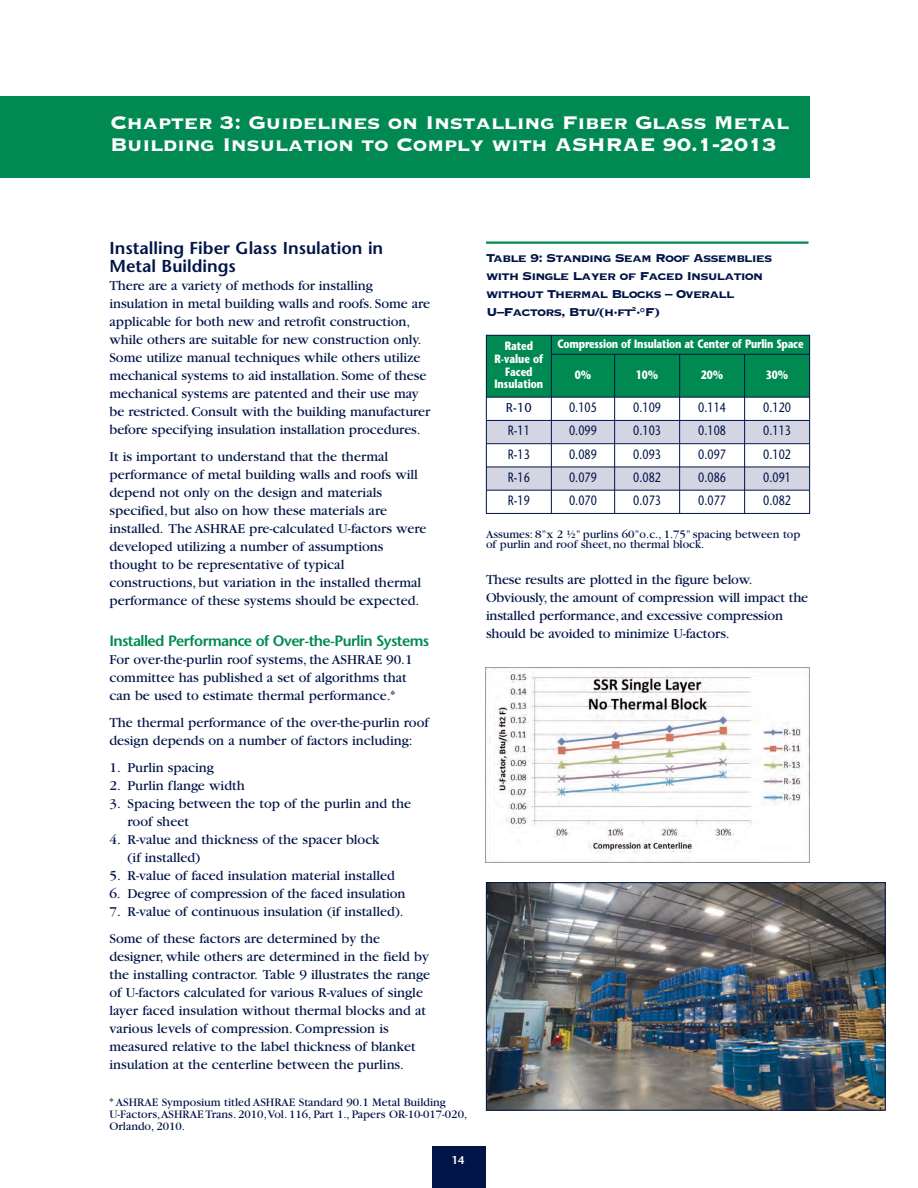
<style>
.page{position:relative;width:918px;height:1188px;background:#fff}
.page>*{position:absolute;margin:0;border:0;box-sizing:border-box;transform-origin:0 0}
.t1{font:24px/22.5px "Copperplate Thirty Three BC";letter-spacing:-.02em;color:#fff}
.t2{font:600 17.25px/18px "Stone Sans";color:#001447}
.t3{font:15px/18px "Copperplate Thirty Three BC";letter-spacing:-.06em;color:#001447}
.t4{font:600 15px "Stone Sans";letter-spacing:-.04em;color:#008a52}
.t5{font:14.25px/18px "Garamond";color:#001447}
.t6{font:13.5px "Stone Sans";color:#001447;scale:.8 1}
.t7{font:12.75px "Stone Sans";color:#001447}
.t8{font:12px/12px "Garamond";color:#001447}
.t9{font:700 12px "Stone Sans";letter-spacing:-.02em;color:#fff;scale:.8 1}
.t10{font:700 12px/12.8px "Stone Sans";color:#fff;text-align:center;scale:.8 1}
.t11{font:600 11.25px "Stone Sans";color:#fff}
</style>
<div class="page">
<div style="left:432px;top:1146px;width:54px;height:42px;background:#001447"></div>
<hr style="left:486px;top:242px;width:322px;height:2px;background:#008a52">
<div style="left:1px;top:96px;width:808px;height:81px;background:#008a52"></div>
<img style="left:488px;top:884px;width:396px;height:225px">
<div style="left:486px;top:882px;width:400px;height:229px;border:1px solid #001447"></div>
<div style="left:486px;top:335px;width:65px;height:62px;background:#008a52"></div>
<div style="left:551px;top:335px;width:259px;height:19px;background:#008a52"></div>
<div style="left:551px;top:354px;width:64px;height:43px;background:#008a52"></div>
<div style="left:615px;top:354px;width:65px;height:43px;background:#008a52"></div>
<div style="left:680px;top:354px;width:65px;height:43px;background:#008a52"></div>
<div style="left:745px;top:354px;width:65px;height:43px;background:#008a52"></div>
<div style="left:486px;top:420px;width:65px;height:24px;background:#d3d5e2"></div>
<div style="left:551px;top:420px;width:64px;height:24px;background:#d3d5e2"></div>
<div style="left:615px;top:420px;width:65px;height:24px;background:#d3d5e2"></div>
<div style="left:680px;top:420px;width:65px;height:24px;background:#d3d5e2"></div>
<div style="left:745px;top:420px;width:65px;height:24px;background:#d3d5e2"></div>
<div style="left:486px;top:467px;width:65px;height:23px;background:#d3d5e2"></div>
<div style="left:551px;top:467px;width:64px;height:23px;background:#d3d5e2"></div>
<div style="left:615px;top:467px;width:65px;height:23px;background:#d3d5e2"></div>
<div style="left:680px;top:467px;width:65px;height:23px;background:#d3d5e2"></div>
<div style="left:745px;top:467px;width:65px;height:23px;background:#d3d5e2"></div>
<hr style="left:486px;top:335px;width:1px;height:179px;background:#001447">
<hr style="left:551px;top:335px;width:1px;height:179px;background:#001447">
<hr style="left:614px;top:354px;width:1px;height:160px;background:#001447">
<hr style="left:679px;top:354px;width:1px;height:160px;background:#001447">
<hr style="left:744px;top:354px;width:1px;height:160px;background:#001447">
<hr style="left:809px;top:335px;width:1px;height:179px;background:#001447">
<hr style="left:486px;top:335px;width:324px;height:1px;background:#001447">
<hr style="left:551px;top:354px;width:259px;height:1px;background:#001447">
<hr style="left:486px;top:397px;width:324px;height:1px;background:#001447">
<hr style="left:486px;top:420px;width:324px;height:1px;background:#001447">
<hr style="left:486px;top:443px;width:324px;height:1px;background:#001447">
<hr style="left:486px;top:467px;width:324px;height:1px;background:#001447">
<hr style="left:486px;top:490px;width:324px;height:1px;background:#001447">
<hr style="left:486px;top:513px;width:324px;height:1px;background:#001447">
<img style="left:486px;top:668px;width:324px;height:194px">
<h1 class="t1" style="left:110px;top:109px;width:681px">Chapter 3: Guidelines on Installing Fiber Glass Metal<br>Building Insulation to Comply with ASHRAE 90.1-2013</h1>
<p class="t2" style="left:110px;top:241px;width:275px">Installing Fiber Glass Insulation in<br>Metal Buildings</p>
<p class="t5" style="left:110px;top:278px;width:322px">There are a variety of methods for installing insulation in metal building walls and roofs. Some are applicable for both new and retrofit construction, while others are suitable for new construction only.<br>Some utilize manual techniques while others utilize mechanical systems to aid installation. Some of these mechanical systems are patented and their use may be restricted. Consult with the building manufacturer before specifying insulation installation procedures.</p>
<p class="t5" style="left:110px;top:449px;width:319px">It is important to understand that the thermal performance of metal building walls and roofs will depend not only on the design and materials specified, but also on how these materials are installed. The ASHRAE pre-calculated U-factors were developed utilizing a number of assumptions thought to be representative of typical constructions, but variation in the installed thermal performance of these systems should be expected.</p>
<p class="t4" style="left:110px;top:635px;width:321px">Installed Performance of Over-the-Purlin Systems</p>
<p class="t5" style="left:110px;top:652px;width:305px">For over-the-purlin roof systems, the ASHRAE 90.1 committee has published a set of algorithms that can be used to estimate thermal performance.*</p>
<p class="t5" style="left:110px;top:715px;width:321px">The thermal performance of the over-the-purlin roof design depends on a number of factors including:</p>
<p class="t5" style="left:110px;top:760px;width:106px">1. Purlin spacing</p>
<p class="t5" style="left:110px;top:778px;width:137px">2. Purlin flange width</p>
<p class="t5" style="left:127px;top:796px;width:285px;text-indent:-18px">3. Spacing between the top of the purlin and the roof sheet</p>
<p class="t5" style="left:127px;top:831px;width:254px;text-indent:-18px">4. R-value and thickness of the spacer block (if installed)</p>
<p class="t5" style="left:110px;top:867px;width:287px">5. R-value of faced insulation material installed</p>
<p class="t5" style="left:110px;top:885px;width:298px">6. Degree of compression of the faced insulation</p>
<p class="t5" style="left:110px;top:899px;width:296px;line-height:27px">7. R-value of continuous insulation (if installed).<br>Some of these factors are determined by the</p>
<p class="t5" style="left:110px;top:948px;width:322px">designer, while others are determined in the field by the installing contractor. Table 9 illustrates the range of U-factors calculated for various R-values of single layer faced insulation without thermal blocks and at various levels of compression. Compression is measured relative to the label thickness of blanket insulation at the centerline between the purlins.</p>
<p class="t8" style="left:110px;top:1097px;width:359px">* ASHRAE Symposium titled ASHRAE Standard 90.1 Metal Building<br>U-Factors,ASHRAE Trans. 2010,Vol. 116, Part 1., Papers OR-10-017-020,<br>Orlando, 2010.</p>
<p class="t11" style="left:451px;top:1156px;width:14px">14</p>
<p class="t3" style="left:486px;top:248px;width:288px">Table 9: Standing Seam Roof Assemblies with Single Layer of Faced Insulation without Thermal Blocks – Overall U–Factors, Btu/(h·ft<sup>2</sup>·°F)</p>
<p class="t10" style="left:494px;top:341px;width:63px">Rated<br>R-value of<br>Faced<br>Insulation</p>
<p class="t9" style="left:557px;top:339px;width:309px">Compression of Insulation at Center of Purlin Space</p>
<p class="t9" style="left:575px;top:370px;width:22px">0%</p>
<p class="t9" style="left:636px;top:370px;width:30px">10%</p>
<p class="t9" style="left:701px;top:370px;width:30px">20%</p>
<p class="t9" style="left:766px;top:370px;width:30px">30%</p>
<p class="t7" style="left:506px;top:403px;width:27px">R-10</p>
<p class="t6" style="left:569px;top:402px;width:36px">0.105</p>
<p class="t6" style="left:633px;top:402px;width:36px">0.109</p>
<p class="t6" style="left:698px;top:402px;width:36px">0.114</p>
<p class="t6" style="left:763px;top:402px;width:36px">0.120</p>
<p class="t6" style="left:508px;top:425px;width:29px">R-11</p>
<p class="t6" style="left:569px;top:425px;width:36px">0.099</p>
<p class="t6" style="left:633px;top:425px;width:36px">0.103</p>
<p class="t6" style="left:698px;top:425px;width:36px">0.108</p>
<p class="t6" style="left:763px;top:425px;width:36px">0.113</p>
<p class="t6" style="left:508px;top:449px;width:29px">R-13</p>
<p class="t6" style="left:569px;top:449px;width:36px">0.089</p>
<p class="t6" style="left:633px;top:449px;width:36px">0.093</p>
<p class="t6" style="left:698px;top:449px;width:36px">0.097</p>
<p class="t6" style="left:763px;top:449px;width:36px">0.102</p>
<p class="t6" style="left:508px;top:472px;width:29px">R-16</p>
<p class="t6" style="left:569px;top:472px;width:36px">0.079</p>
<p class="t6" style="left:633px;top:472px;width:36px">0.082</p>
<p class="t6" style="left:698px;top:472px;width:36px">0.086</p>
<p class="t6" style="left:763px;top:472px;width:36px">0.091</p>
<p class="t6" style="left:508px;top:495px;width:29px">R-19</p>
<p class="t6" style="left:569px;top:495px;width:36px">0.070</p>
<p class="t6" style="left:633px;top:495px;width:36px">0.073</p>
<p class="t6" style="left:698px;top:495px;width:36px">0.077</p>
<p class="t6" style="left:763px;top:495px;width:36px">0.082</p>
<p class="t8" style="left:486px;top:530px;width:316px;line-height:10.5px">Assumes: 8”x 2 ½” purlins 60”o.c., 1.75” spacing between top of purlin and roof sheet, no thermal block.</p>
<p class="t5" style="left:486px;top:572px;width:324px">These results are plotted in the figure below.<br>Obviously, the amount of compression will impact the installed performance, and excessive compression should be avoided to minimize U-factors.</p>
</div>
